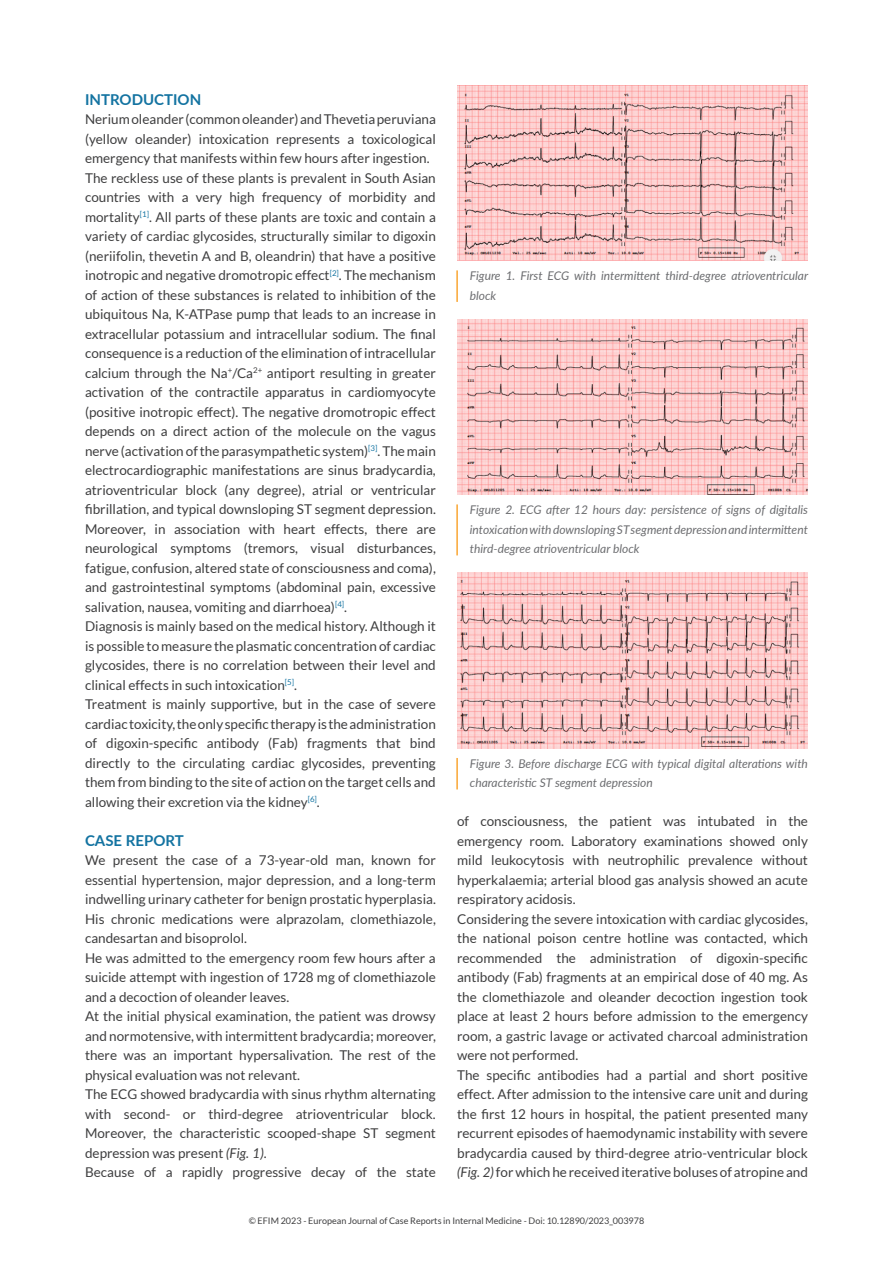
<style>
.page{position:relative;width:893px;height:1263px;background:#fff}
.page>*{position:absolute;margin:0;border:0;box-sizing:border-box;transform-origin:0 0}
.titoletti{font:700 15px "Lato";color:#1373a1}
.testo_normale{font:13.5px/19.5px "Lato";color:#3e3e3f;text-align:justify}
.dida{font:italic 12px/19.5px "Lato";color:#6c6d70}
.t1{font:9px "Lato";color:#3e3e3f}
.s1{font-style:italic}
</style>
<div class="page">
<hr style="left:456px;top:270px;width:2px;height:32px;background:#faa633">
<hr style="left:456px;top:504px;width:2px;height:51px;background:#faa633">
<hr style="left:456px;top:758px;width:2px;height:31px;background:#faa633">
<img style="left:457px;top:85px;width:351px;height:176px">
<img style="left:457px;top:319px;width:351px;height:176px">
<img style="left:457px;top:573px;width:351px;height:175px">
<p class="titoletti" style="left:85px;top:88px;width:118px">INTRODUCTION</p>
<p class="testo_normale" style="left:85px;top:109px;width:352px">Nerium oleander (common oleander) and Thevetia peruviana (yellow oleander) intoxication represents a toxicological emergency that manifests within few hours after ingestion.</p>
<p class="testo_normale" style="left:85px;top:168px;width:352px">The reckless use of these plants is prevalent in South Asian countries with a very high frequency of morbidity and mortality<sup>[1]</sup>. All parts of these plants are toxic and contain a variety of cardiac glycosides, structurally similar to digoxin (neriifolin, thevetin A and B, oleandrin) that have a positive inotropic and negative dromotropic effect<sup>[2]</sup>. The mechanism of action of these substances is related to inhibition of the ubiquitous Na, K-ATPase pump that leads to an increase in extracellular potassium and intracellular sodium. The final consequence is a reduction of the elimination of intracellular calcium through the Na<sup>+</sup>/Ca<sup>2+</sup> antiport resulting in greater activation of the contractile apparatus in cardiomyocyte (positive inotropic effect). The negative dromotropic effect depends on a direct action of the molecule on the vagus nerve (activation of the parasympathetic system)<sup>[3]</sup>. The main electrocardiographic manifestations are sinus bradycardia, atrioventricular block (any degree), atrial or ventricular fibrillation, and typical downsloping ST segment depression.<br>Moreover, in association with heart effects, there are neurological symptoms (tremors, visual disturbances, fatigue, confusion, altered state of consciousness and coma), and gastrointestinal symptoms (abdominal pain, excessive salivation, nausea, vomiting and diarrhoea)<sup>[4]</sup>.</p>
<p class="testo_normale" style="left:85px;top:616px;width:352px">Diagnosis is mainly based on the medical history. Although it is possible to measure the plasmatic concentration of cardiac glycosides, there is no correlation between their level and clinical effects in such intoxication<sup>[5]</sup>.</p>
<p class="testo_normale" style="left:85px;top:694px;width:352px">Treatment is mainly supportive, but in the case of severe cardiac toxicity, the only specific therapy is the administration of digoxin-specific antibody (Fab) fragments that bind directly to the circulating cardiac glycosides, preventing them from binding to the site of action on the target cells and allowing their excretion via the kidney<sup>[6]</sup>.</p>
<p class="titoletti" style="left:85px;top:829px;width:100px">CASE REPORT</p>
<p class="testo_normale" style="left:85px;top:850px;width:352px">We present the case of a 73-year-old man, known for essential hypertension, major depression, and a long-term indwelling urinary catheter for benign prostatic hyperplasia.<br>His chronic medications were alprazolam, clomethiazole, candesartan and bisoprolol.</p>
<p class="testo_normale" style="left:85px;top:948px;width:352px">He was admitted to the emergency room few hours after a suicide attempt with ingestion of 1728 mg of clomethiazole and a decoction of oleander leaves.</p>
<p class="testo_normale" style="left:85px;top:1006px;width:352px">At the initial physical examination, the patient was drowsy and normotensive, with intermittent bradycardia; moreover, there was an important hypersalivation. The rest of the physical evaluation was not relevant.</p>
<p class="testo_normale" style="left:85px;top:1084px;width:352px">The ECG showed bradycardia with sinus rhythm alternating with second- or third-degree atrioventricular block.<br>Moreover, the characteristic scooped-shape ST segment depression was present <span class="s1">(Fig. 1)</span>.</p>
<p class="testo_normale" style="left:85px;top:1162px;width:352px">Because of a rapidly progressive decay of the state</p>
<p class="dida" style="left:470px;top:265px;width:340px">Figure 1. First ECG with intermittent third-degree atrioventricular block</p>
<p class="dida" style="left:470px;top:499px;width:340px;text-align:justify">Figure 2. ECG after 12 hours day: persistence of signs of digitalis intoxication with downsloping ST segment depression and intermittent third-degree atrioventricular block</p>
<p class="dida" style="left:470px;top:753px;width:340px">Figure 3. Before discharge ECG with typical digital alterations with characteristic ST segment depression</p>
<p class="testo_normale" style="left:457px;top:811px;width:352px">of consciousness, the patient was intubated in the emergency room. Laboratory examinations showed only mild leukocytosis with neutrophilic prevalence without hyperkalaemia; arterial blood gas analysis showed an acute respiratory acidosis.</p>
<p class="testo_normale" style="left:457px;top:909px;width:352px">Considering the severe intoxication with cardiac glycosides, the national poison centre hotline was contacted, which recommended the administration of digoxin-specific antibody (Fab) fragments at an empirical dose of 40 mg. As the clomethiazole and oleander decoction ingestion took place at least 2 hours before admission to the emergency room, a gastric lavage or activated charcoal administration were not performed.</p>
<p class="testo_normale" style="left:457px;top:1065px;width:352px">The specific antibodies had a partial and short positive effect. After admission to the intensive care unit and during the first 12 hours in hospital, the patient presented many recurrent episodes of haemodynamic instability with severe bradycardia caused by third-degree atrio-ventricular block <span class="s1">(Fig. 2)</span> for which he received iterative boluses of atropine and</p>
<p class="t1" style="left:249px;top:1215px;width:397px">© EFIM 2023 - European Journal of Case Reports in Internal Medicine - Doi: 10.12890/2023_003978</p>
</div>
